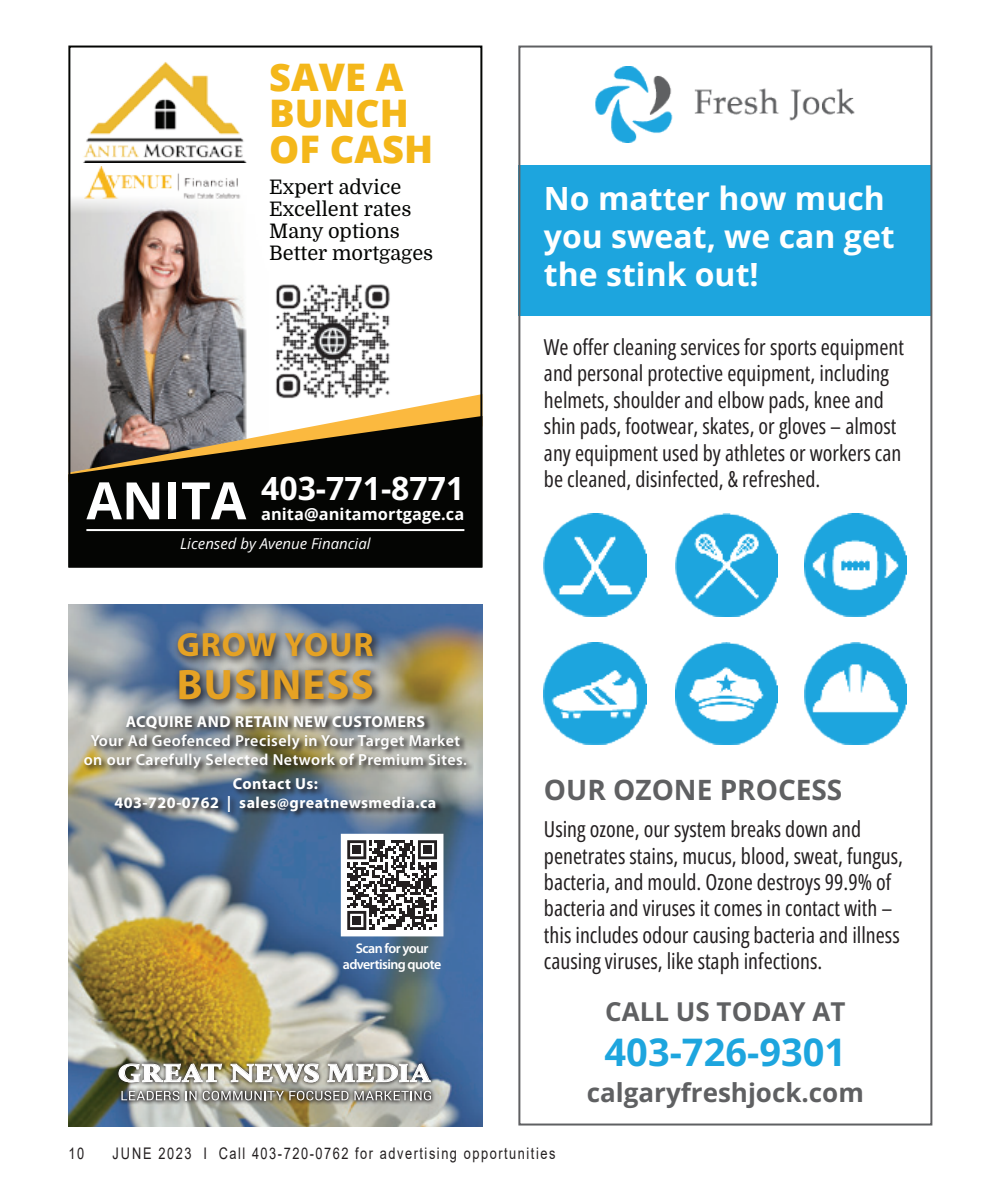
<style>
.page{position:relative;width:990px;height:1188px;background:#fff}
.page>*{position:absolute;margin:0;border:0;box-sizing:border-box;transform-origin:0 0}
.t1{font:700 51.6px "Open Sans";color:#fff}
.t2{font:700 42.8px "Myriad Pro";letter-spacing:.025em;color:#e5a224}
.t3{font:800 38px/36px "Open Sans";color:#f4b71a}
.t4{font:700 38px "Open Sans";color:#1da5de}
.t5{font:700 33.8px "Myriad Pro";letter-spacing:.03em;color:#e5a224}
.t6{font:700 32px/38px "Open Sans";color:#fff}
.t7{font:700 28px "Open Sans";color:#5f6062}
.t8{font:900 26.2px "Calluna";letter-spacing:.01em;color:#fff;scale:1.2 1}
.t9{font:700 26px "Open Sans";color:#5f6062}
.t10{font:22px/26.4px "Open Sans Condensed";color:#231f20}
.t11{font:20px/22px "Domine";color:#040503}
.t12{font:700 16.4px "Open Sans";letter-spacing:.005em;color:#fff}
.t13{font:600 16px/19.2px "Myriad Pro";letter-spacing:.03em;color:#fff;text-align:center}
.t14{font:700 16px/19.2px "Myriad Pro";letter-spacing:.03em;color:#fff;text-align:center}
.t15{font:16px "Arial";letter-spacing:.12em;color:#231f20;scale:.8 1}
.t16{font:italic 15px "Open Sans";color:#fff}
.t17{font:600 14px/16px "Myriad Pro";letter-spacing:-.04em;color:#fff;text-align:center}
</style>
<div class="page">
<img style="left:71px;top:199px;width:176px;height:195px">
<svg style="left:71px;top:394px;width:408px;height:22px"></svg>
<svg style="left:71px;top:416px;width:408px;height:149px;background:#27231a"></svg>
<hr style="left:86px;top:529px;width:378px;height:2px;background:#fff">
<div style="left:68px;top:46px;width:414px;height:522px;border:2px solid #040503"></div>
<img style="left:269px;top:284px;width:126px;height:120px">
<img style="left:83px;top:62px;width:163px;height:100px">
<img style="left:84px;top:166px;width:157px;height:33px">
<div style="left:518px;top:165px;width:414px;height:150px;background:#1da5de"></div>
<img style="left:595px;top:66px;width:260px;height:76px">
<img style="left:544px;top:514px;width:103px;height:102px">
<img style="left:675px;top:514px;width:103px;height:102px">
<img style="left:804px;top:514px;width:103px;height:102px">
<img style="left:544px;top:642px;width:103px;height:103px">
<img style="left:675px;top:642px;width:103px;height:103px">
<img style="left:804px;top:642px;width:103px;height:103px">
<img style="left:68px;top:605px;width:414px;height:522px">
<svg style="left:173px;top:628px;width:211px;height:82px;background:#7c8084"></svg>
<svg style="left:115px;top:1059px;width:321px;height:46px;background:#929182"></svg>
<img style="left:119px;top:1062px;width:312px;height:38px">
<img style="left:83px;top:714px;width:391px;height:105px">
<div style="left:342px;top:835px;width:100px;height:100px;background:#fff"></div>
<svg style="left:347px;top:840px;width:90px;height:90px"></svg>
<div style="left:353px;top:846px;width:8px;height:8px;background:#231f20"></div>
<div style="left:423px;top:846px;width:9px;height:8px;background:#231f20"></div>
<div style="left:353px;top:916px;width:8px;height:9px;background:#231f20"></div>
<h3 class="t3" style="left:269px;top:57px;width:165px">SAVE A<br>BUNCH<br>OF CASH</h3>
<p class="t11" style="left:269px;top:176px;width:166px">Expert advice<br>Excellent rates<br>Many options<br>Better mortgages</p>
<h1 class="t1" style="left:86px;top:465px;width:161px">ANITA</h1>
<h3 class="t6" style="left:261px;top:469px;width:205px">403-771-8771</h3>
<p class="t12" style="left:261px;top:503px;width:205px">anita@anitamortgage.ca</p>
<p class="t16" style="left:180px;top:533px;width:192px">Licensed by Avenue Financial</p>
<h3 class="t5" style="left:177px;top:623px;width:198px">GROW YOUR</h3>
<h2 class="t2" style="left:177px;top:656px;width:198px">BUSINESS</h2>
<p class="t14" style="left:126px;top:711px;width:301px">ACQUIRE AND RETAIN NEW CUSTOMERS</p>
<p class="t13" style="left:84px;top:730px;width:385px">Your Ad Geofenced Precisely in Your Target Market on our Carefully Selected Network of Premium Sites.</p>
<p class="t14" style="left:115px;top:773px;width:323px">Contact Us:<br>403-720-0762 | sales@greatnewsmedia.ca</p>
<p class="t17" style="left:343px;top:940px;width:100px">Scan for your advertising quote</p>
<p class="t8" style="left:118px;top:1056px;width:261px">GREAT NEWS MEDIA</p>
<h3 class="t6" style="left:544px;top:178px;width:352px">No matter how much you sweat, we can get the stink out!</h3>
<p class="t10" style="left:544px;top:333px;width:362px">We offer cleaning services for sports equipment and personal protective equipment, including helmets, shoulder and elbow pads, knee and shin pads, footwear, skates, or gloves – almost any equipment used by athletes or workers can be cleaned, disinfected, &amp; refreshed.</p>
<p class="t7" style="left:544px;top:771px;width:300px">OUR OZONE PROCESS</p>
<p class="t10" style="left:544px;top:815px;width:361px">Using ozone, our system breaks down and penetrates stains, mucus, blood, sweat, fungus, bacteria, and mould. Ozone destroys 99.9% of bacteria and viruses it comes in contact with – this includes odour causing bacteria and illness causing viruses, like staph infections.</p>
<p class="t9" style="left:605px;top:994px;width:242px">CALL US TODAY AT</p>
<h3 class="t4" style="left:605px;top:1026px;width:243px">403-726-9301</h3>
<p class="t9" style="left:587px;top:1075px;width:279px">calgaryfreshjock.com</p>
<p class="t15" style="left:68px;top:1142px;width:21px">10</p>
<p class="t15" style="left:112px;top:1142px;width:555px">JUNE 2023 I Call 403-720-0762 for advertising opportunities</p>
</div>
